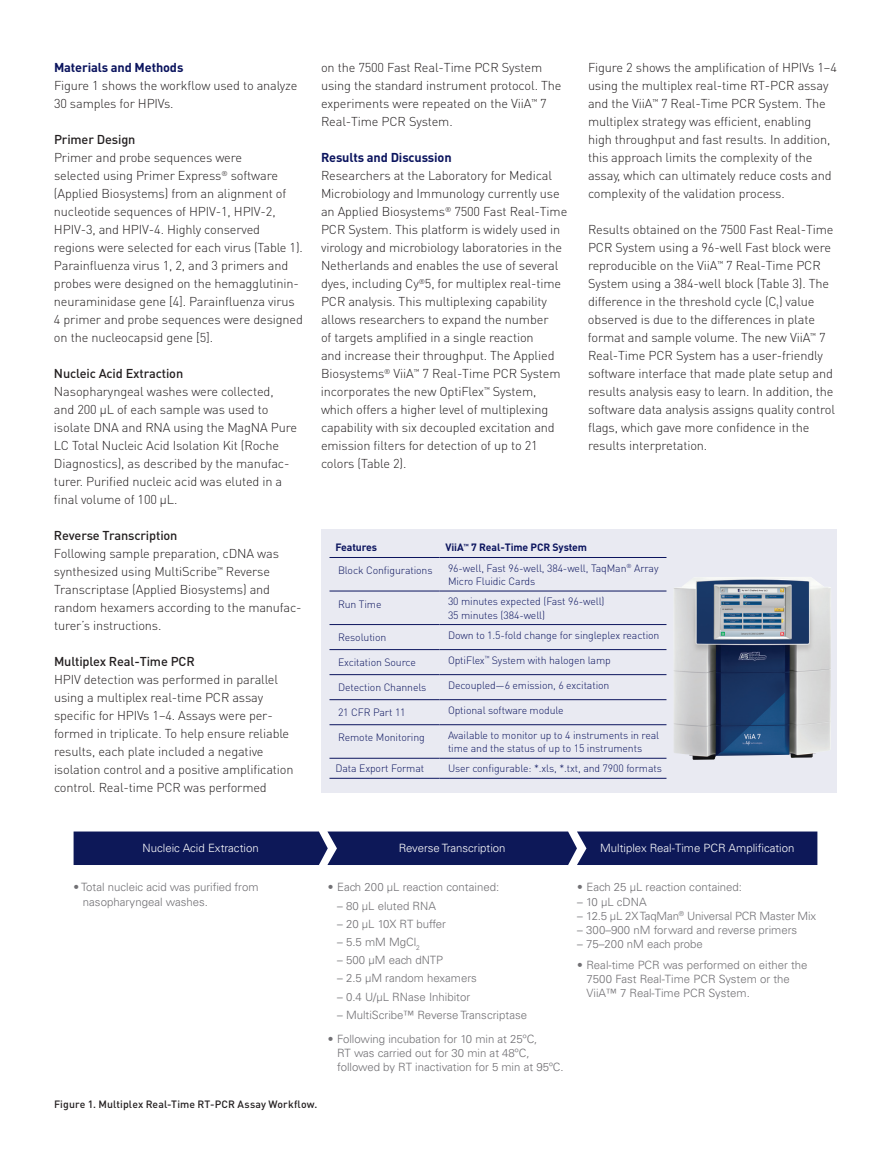
<style>
.page{position:relative;width:891px;height:1175px;background:#fff}
.page>*{position:absolute;margin:0;border:0;box-sizing:border-box;transform-origin:0 0}
.t1{font:300 12.75px/18px "DIN Pro";letter-spacing:-.01em;color:#231f20}
.t2{font:500 12.75px "DIN Pro";letter-spacing:-.01em;color:#231f20}
.t3{font:700 12.75px "DIN Pro";letter-spacing:-.01em;color:#0b145e}
.t4{font:300 11.4px/14.2px "Univers LT Std";color:#717074}
.t5{font:300 11.4px "Univers LT Std";color:#fff}
.t6{font:300 10.5px/13.5px "DIN Pro";letter-spacing:-.01em;color:#0b145e}
.t7{font:500 10.5px "DIN Pro";letter-spacing:.01em;color:#231f20}
.t8{font:700 10.5px "DIN Pro";letter-spacing:-.01em;color:#0b145e}
</style>
<div class="page">
<div style="left:74px;top:831px;width:743px;height:34px;background:#0d1858"></div>
<div style="left:321px;top:529px;width:516px;height:263px;background:#e9eaf2"></div>
<hr style="left:330px;top:557px;width:110px;height:1px;background:#0b145e">
<hr style="left:330px;top:590px;width:110px;height:1px;background:#0b145e">
<hr style="left:440px;top:590px;width:226px;height:1px;background:#0b145e">
<hr style="left:330px;top:624px;width:110px;height:1px;background:#0b145e">
<hr style="left:440px;top:624px;width:226px;height:1px;background:#0b145e">
<hr style="left:330px;top:649px;width:110px;height:1px;background:#0b145e">
<hr style="left:440px;top:649px;width:226px;height:1px;background:#0b145e">
<hr style="left:330px;top:674px;width:110px;height:1px;background:#0b145e">
<hr style="left:440px;top:674px;width:226px;height:1px;background:#0b145e">
<hr style="left:330px;top:699px;width:110px;height:1px;background:#0b145e">
<hr style="left:440px;top:699px;width:226px;height:1px;background:#0b145e">
<hr style="left:330px;top:724px;width:110px;height:1px;background:#0b145e">
<hr style="left:440px;top:724px;width:226px;height:1px;background:#0b145e">
<hr style="left:330px;top:758px;width:110px;height:1px;background:#0b145e">
<hr style="left:440px;top:758px;width:226px;height:1px;background:#0b145e">
<hr style="left:440px;top:778px;width:226px;height:1px;background:#0b145e">
<hr style="left:440px;top:557px;width:226px;height:1px;background:#0b145e">
<hr style="left:330px;top:778px;width:110px;height:1px;background:#0b145e">
<img style="left:674px;top:577px;width:157px;height:183px">
<p class="t3" style="left:54px;top:59px;width:131px">Materials and Methods</p>
<p class="t1" style="left:54px;top:76px;width:245px">Figure 1 shows the workflow used to analyze<br>30 samples for HPIVs.</p>
<p class="t2" style="left:54px;top:131px;width:83px">Primer Design</p>
<p class="t1" style="left:54px;top:148px;width:251px">Primer and probe sequences were<br>selected using Primer Express<sup>®</sup> software (Applied Biosystems) from an alignment of nucleotide sequences of HPIV-1, HPIV-2, HPIV-3, and HPIV-4. Highly conserved regions were selected for each virus (Table 1).<br>Parainfluenza virus 1, 2, and 3 primers and probes were designed on the hemagglutinin&shy;neuraminidase gene [4]. Parainfluenza virus 4 primer and probe sequences were designed on the nucleocapsid gene [5].</p>
<p class="t2" style="left:54px;top:365px;width:131px">Nucleic Acid Extraction</p>
<p class="t1" style="left:54px;top:382px;width:245px">Nasopharyngeal washes were collected, and 200 µL of each sample was used to isolate DNA and RNA using the MagNA Pure LC Total Nucleic Acid Isolation Kit (Roche Diagnostics), as described by the manufac&shy;turer. Purified nucleic acid was eluted in a final volume of 100 µL.</p>
<p class="t2" style="left:54px;top:527px;width:125px">Reverse Transcription</p>
<p class="t1" style="left:54px;top:544px;width:249px">Following sample preparation, cDNA was synthesized using MultiScribe<sup>™</sup> Reverse Transcriptase (Applied Biosystems) and random hexamers according to the manufac&shy;turer’s instructions.</p>
<p class="t2" style="left:54px;top:653px;width:142px">Multiplex Real-Time PCR</p>
<p class="t1" style="left:54px;top:670px;width:241px">HPIV detection was performed in parallel using a multiplex real-time PCR assay specific for HPIVs 1–4. Assays were per&shy;formed in triplicate. To help ensure reliable results, each plate included a negative isolation control and a positive amplification control. Real-time PCR was performed</p>
<p class="t1" style="left:321px;top:58px;width:242px">on the 7500 Fast Real-Time PCR System using the standard instrument protocol. The experiments were repeated on the ViiA<sup>™</sup> 7<br>Real-Time PCR System.</p>
<p class="t3" style="left:321px;top:149px;width:132px">Results and Discussion</p>
<p class="t1" style="left:321px;top:166px;width:248px">Researchers at the Laboratory for Medical Microbiology and Immunology currently use an Applied Biosystems<sup>®</sup> 7500 Fast Real-Time PCR System. This platform is widely used in virology and microbiology laboratories in the Netherlands and enables the use of several dyes, including Cy<sup>®</sup>5, for multiplex real-time PCR analysis. This multiplexing capability allows researchers to expand the number<br>of targets amplified in a single reaction<br>and increase their throughput. The Applied Biosystems<sup>®</sup> ViiA<sup>™</sup> 7 Real-Time PCR System incorporates the new OptiFlex<sup>™</sup> System, which offers a higher level of multiplexing capability with six decoupled excitation and emission filters for detection of up to 21 colors (Table 2).</p>
<p class="t1" style="left:588px;top:58px;width:250px">Figure 2 shows the amplification of HPIVs 1–4 using the multiplex real-time RT-PCR assay and the ViiA<sup>™</sup> 7 Real-Time PCR System. The multiplex strategy was efficient, enabling high throughput and fast results. In addition, this approach limits the complexity of the assay, which can ultimately reduce costs and complexity of the validation process.</p>
<p class="t1" style="left:588px;top:220px;width:249px">Results obtained on the 7500 Fast Real-Time PCR System using a 96-well Fast block were reproducible on the ViiA<sup>™</sup> 7 Real-Time PCR System using a 384-well block (Table 3). The difference in the threshold cycle (C<sub>t</sub>) value observed is due to the differences in plate format and sample volume. The new ViiA<sup>™</sup> 7<br>Real-Time PCR System has a user-friendly software interface that made plate setup and results analysis easy to learn. In addition, the software data analysis assigns quality control flags, which gave more confidence in the results interpretation.</p>
<p class="t8" style="left:336px;top:540px;width:43px">Features</p>
<p class="t8" style="left:446px;top:540px;width:93px">ViiA<sup>™</sup> 7 Real-Time PCR</p>
<p class="t8" style="left:553px;top:540px;width:36px">System</p>
<p class="t6" style="left:338px;top:563px;width:96px">Block Configurations</p>
<p class="t6" style="left:448px;top:560px;width:212px">96-well, Fast 96-well, 384-well, TaqMan<sup>®</sup> Array<br>Micro Fluidic Cards</p>
<p class="t6" style="left:338px;top:596px;width:45px">Run Time</p>
<p class="t6" style="left:448px;top:594px;width:158px">30 minutes expected (Fast 96-well)<br>35 minutes (384-well)</p>
<p class="t6" style="left:338px;top:630px;width:50px">Resolution</p>
<p class="t6" style="left:448px;top:627px;width:213px">Down to 1.5-fold change for singleplex reaction</p>
<p class="t6" style="left:338px;top:655px;width:79px">Excitation Source</p>
<p class="t6" style="left:448px;top:652px;width:164px">OptiFlex<sup>™</sup> System with halogen lamp</p>
<p class="t6" style="left:338px;top:680px;width:90px">Detection Channels</p>
<p class="t6" style="left:448px;top:677px;width:163px">Decoupled—6 emission, 6 excitation</p>
<p class="t6" style="left:338px;top:705px;width:69px">21 CFR Part 11</p>
<p class="t6" style="left:448px;top:702px;width:117px">Optional software module</p>
<p class="t6" style="left:338px;top:730px;width:88px">Remote Monitoring</p>
<p class="t6" style="left:448px;top:727px;width:213px">Available to monitor up to 4 instruments in real time and the status of up to 15 instruments</p>
<p class="t6" style="left:336px;top:761px;width:90px">Data Export Format</p>
<p class="t6" style="left:448px;top:761px;width:215px">User configurable: *.xls, *.txt, and 7900 formats</p>
<p class="t5" style="left:143px;top:840px;width:118px">Nucleic Acid Extraction</p>
<p class="t5" style="left:399px;top:840px;width:108px">Reverse Transcription</p>
<p class="t5" style="left:600px;top:840px;width:196px">Multiplex Real-Time PCR Amplification</p>
<p class="t4" style="left:83px;top:880px;width:177px;text-indent:-9px">• Total nucleic acid was purified from nasopharyngeal washes.</p>
<p class="t4" style="left:328px;top:880px;width:173px">• Each 200 μL reaction contained:</p>
<p class="t4" style="left:577px;top:880px;width:166px">• Each 25 μL reaction contained:</p>
<p class="t4" style="left:577px;top:894px;width:71px">– 10 μL cDNA</p>
<p class="t4" style="left:577px;top:908px;width:240px">– 12.5 μL 2X TaqMan<sup>®</sup> Universal PCR Master Mix</p>
<p class="t4" style="left:577px;top:923px;width:221px">– 300–900 nM forward and reverse primers</p>
<p class="t4" style="left:577px;top:937px;width:127px">– 75–200 nM each probe</p>
<p class="t4" style="left:587px;top:957px;width:223px;text-indent:-9px">• Real-time PCR was performed on either the<br>7500 Fast Real-Time PCR System or the<br>ViiA™ 7 Real-Time PCR System.</p>
<p class="t4" style="left:337px;top:898px;width:100px">– 80 μL eluted RNA</p>
<p class="t4" style="left:337px;top:916px;width:110px">– 20 μL 10X RT buffer</p>
<p class="t4" style="left:337px;top:934px;width:84px">– 5.5 mM MgCl<sub>2</sub></p>
<p class="t4" style="left:337px;top:953px;width:108px">– 500 µM each dNTP</p>
<p class="t4" style="left:337px;top:971px;width:141px">– 2.5 µM random hexamers</p>
<p class="t4" style="left:337px;top:989px;width:135px">– 0.4 U/μL RNase Inhibitor</p>
<p class="t4" style="left:337px;top:1007px;width:192px">– MultiScribe™ Reverse Transcriptase</p>
<p class="t4" style="left:337px;top:1031px;width:228px;text-indent:-9px">• Following incubation for 10 min at 25ºC,<br>RT was carried out for 30 min at 48ºC, followed by RT inactivation for 5 min at 95ºC.</p>
<p class="t7" style="left:54px;top:1097px;width:265px">Figure 1. Multiplex Real-Time RT-PCR Assay Workflow.</p>
</div>
